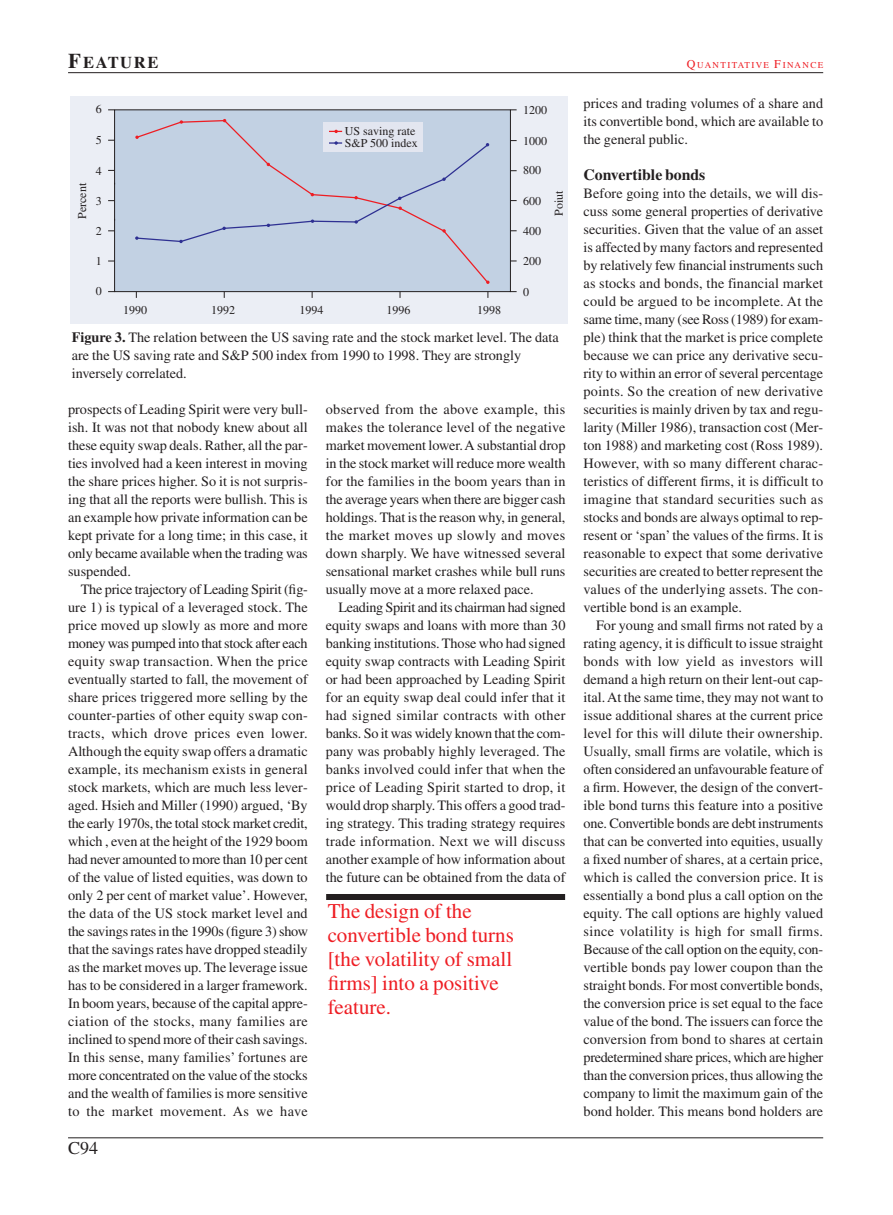
<style>
.page{position:relative;width:893px;height:1215px;background:#fff}
.page>*{position:absolute;margin:0;border:0;box-sizing:border-box;transform-origin:0 0}
.t1{font:21px/24px "Times";color:#ee1d23}
.t2{font:18px "Times";color:#231f20}
.t3{font:700 16.5px "Times";letter-spacing:.1em;color:#231f20}
.t4{font:700 15.75px "Times";color:#231f20}
.t5{font:14.25px/18px "Times";color:#231f20;text-align:justify}
.t6{font:12px/12px "Times";color:#231f20}
.t7{font:9px "Times";letter-spacing:.15em;color:#ee1d23}
.s1{font-size:21px}
.s2{font-size:12px}
.s3{font-weight:700}
</style>
<div class="page">
<div style="left:326px;top:894px;width:239px;height:6px;background:#231f20"></div>
<hr style="left:68px;top:72px;width:755px;height:1px;background:#231f20">
<hr style="left:68px;top:1137px;width:755px;height:1px;background:#231f20">
<div style="left:70px;top:97px;width:498px;height:227px;background:#ebeef5"></div>
<div style="left:114px;top:110px;width:396px;height:182px;background:#c2d1e3;border:1px solid #231f20"></div>
<svg style="left:156px;top:120px;width:333px;height:162px"></svg>
<svg style="left:180px;top:120px;width:3px;height:4px"></svg>
<div style="left:324px;top:122px;width:99px;height:29px;background:#e3e6f0"></div>
<svg style="left:135px;top:130px;width:354px;height:113px"></svg>
<p class="t3" style="left:68px;top:57px;width:92px"><span class="s1">F</span>EATURE</p>
<p class="t7" style="left:686px;top:62px;width:138px"><span class="s2">Q</span>UANTITATIVE <span class="s2">F</span>INANCE</p>
<p class="t6" style="left:77px;top:219px;width:37px;rotate:-90deg">Percent</p>
<p class="t6" style="left:96px;top:104px;width:7px">6</p>
<p class="t6" style="left:523px;top:105px;width:25px">1200</p>
<p class="t6" style="left:523px;top:136px;width:25px">1000</p>
<p class="t6" style="left:523px;top:165px;width:19px">800</p>
<p class="t6" style="left:523px;top:196px;width:19px">600</p>
<p class="t6" style="left:523px;top:226px;width:19px">400</p>
<p class="t6" style="left:523px;top:256px;width:19px">200</p>
<p class="t6" style="left:523px;top:287px;width:7px">0</p>
<p class="t6" style="left:211px;top:305px;width:25px">1992</p>
<p class="t6" style="left:299px;top:305px;width:25px">1994</p>
<p class="t6" style="left:386px;top:305px;width:25px">1996</p>
<p class="t6" style="left:477px;top:305px;width:25px">1998</p>
<p class="t6" style="left:345px;top:126px;width:74px">US saving rate<br>S&amp;P 500 index</p>
<p class="t6" style="left:96px;top:135px;width:7px">5</p>
<p class="t6" style="left:96px;top:166px;width:7px">4</p>
<p class="t6" style="left:96px;top:196px;width:7px">3</p>
<p class="t6" style="left:96px;top:226px;width:7px">2</p>
<p class="t6" style="left:96px;top:256px;width:7px">1</p>
<p class="t6" style="left:96px;top:286px;width:7px">0</p>
<p class="t6" style="left:123px;top:305px;width:25px">1990</p>
<p class="t6" style="left:554px;top:216px;width:27px;rotate:-90deg">Poiut</p>
<p class="t5" style="left:72px;top:330px;width:488px;text-align:left"><span class="s3">Figure 3.</span> The relation between the US saving rate and the stock market level. The data are the US saving rate and S&amp;P 500 index from 1990 to 1998. They are strongly inversely correlated.</p>
<p class="t5" style="left:68px;top:402px;width:241px">prospects of Leading Spirit were very bull&shy;ish. It was not that nobody knew about all these equity swap deals. Rather, all the par&shy;ties involved had a keen interest in moving the share prices higher. So it is not surpris&shy;ing that all the reports were bullish. This is an example how private information can be kept private for a long time; in this case, it only became available when the trading was suspended.</p>
<p class="t5" style="left:68px;top:582px;width:241px;text-indent:13px">The price trajectory of Leading Spirit (fig&shy;ure 1) is typical of a leveraged stock. The price moved up slowly as more and more money was pumped into that stock after each equity swap transaction. When the price eventually started to fall, the movement of share prices triggered more selling by the counter-parties of other equity swap con&shy;tracts, which drove prices even lower.<br>Although the equity swap offers a dramatic example, its mechanism exists in general stock markets, which are much less lever&shy;aged. Hsieh and Miller (1990) argued, ‘By the early 1970s, the total stock market credit, which , even at the height of the 1929 boom had never amounted to more than 10 per cent of the value of listed equities, was down to only 2 per cent of market value’. However, the data of the US stock market level and the savings rates in the 1990s (figure 3) show that the savings rates have dropped steadily as the market moves up. The leverage issue has to be considered in a larger framework.<br>In boom years, because of the capital appre&shy;ciation of the stocks, many families are inclined to spend more of their cash savings.<br>In this sense, many families’ fortunes are more concentrated on the value of the stocks and the wealth of families is more sensitive to the market movement. As we have</p>
<p class="t2" style="left:68px;top:1142px;width:32px">C94</p>
<p class="t5" style="left:326px;top:402px;width:241px">observed from the above example, this makes the tolerance level of the negative market movement lower. A substantial drop in the stock market will reduce more wealth for the families in the boom years than in the average years when there are bigger cash holdings. That is the reason why, in general, the market moves up slowly and moves down sharply. We have witnessed several sensational market crashes while bull runs usually move at a more relaxed pace.</p>
<p class="t5" style="left:326px;top:600px;width:241px;text-indent:13px">Leading Spirit and its chairman had signed equity swaps and loans with more than 30 banking institutions. Those who had signed equity swap contracts with Leading Spirit or had been approached by Leading Spirit for an equity swap deal could infer that it had signed similar contracts with other banks. So it was widely known that the com&shy;pany was probably highly leveraged. The banks involved could infer that when the price of Leading Spirit started to drop, it would drop sharply. This offers a good trad&shy;ing strategy. This trading strategy requires trade information. Next we will discuss another example of how information about the future can be obtained from the data of</p>
<h1 class="t1" style="left:327px;top:901px;width:188px">The design of the convertible bond turns [the volatility of small firms] into a positive feature.</h1>
<p class="t5" style="left:583px;top:96px;width:241px">prices and trading volumes of a share and its convertible bond, which are available to the general public.</p>
<p class="t4" style="left:583px;top:169px;width:123px">Convertible bonds</p>
<p class="t5" style="left:583px;top:186px;width:241px">Before going into the details, we will dis&shy;cuss some general properties of derivative securities. Given that the value of an asset is affected by many factors and represented by relatively few financial instruments such as stocks and bonds, the financial market could be argued to be incomplete. At the same time, many (see Ross (1989) for exam&shy;ple) think that the market is price complete because we can price any derivative secu&shy;rity to within an error of several percentage points. So the creation of new derivative securities is mainly driven by tax and regu&shy;larity (Miller 1986), transaction cost (Mer&shy;ton 1988) and marketing cost (Ross 1989).<br>However, with so many different charac&shy;teristics of different firms, it is difficult to imagine that standard securities such as stocks and bonds are always optimal to rep&shy;resent or ‘span’the values of the firms. It is reasonable to expect that some derivative securities are created to better represent the values of the underlying assets. The con&shy;vertible bond is an example.</p>
<p class="t5" style="left:583px;top:618px;width:241px;text-indent:13px">For young and small firms not rated by a rating agency, it is difficult to issue straight bonds with low yield as investors will demand a high return on their lent-out cap&shy;ital. At the same time, they may not want to issue additional shares at the current price level for this will dilute their ownership.<br>Usually, small firms are volatile, which is often considered an unfavourable feature of a firm. However, the design of the convert&shy;ible bond turns this feature into a positive one. Convertible bonds are debt instruments that can be converted into equities, usually a fixed number of shares, at a certain price, which is called the conversion price. It is essentially a bond plus a call option on the equity. The call options are highly valued since volatility is high for small firms.<br>Because of the call option on the equity, con&shy;vertible bonds pay lower coupon than the straight bonds. For most convertible bonds, the conversion price is set equal to the face value of the bond. The issuers can force the conversion from bond to shares at certain predetermined share prices, which are higher than the conversion prices, thus allowing the company to limit the maximum gain of the bond holder. This means bond holders are</p>
</div>
